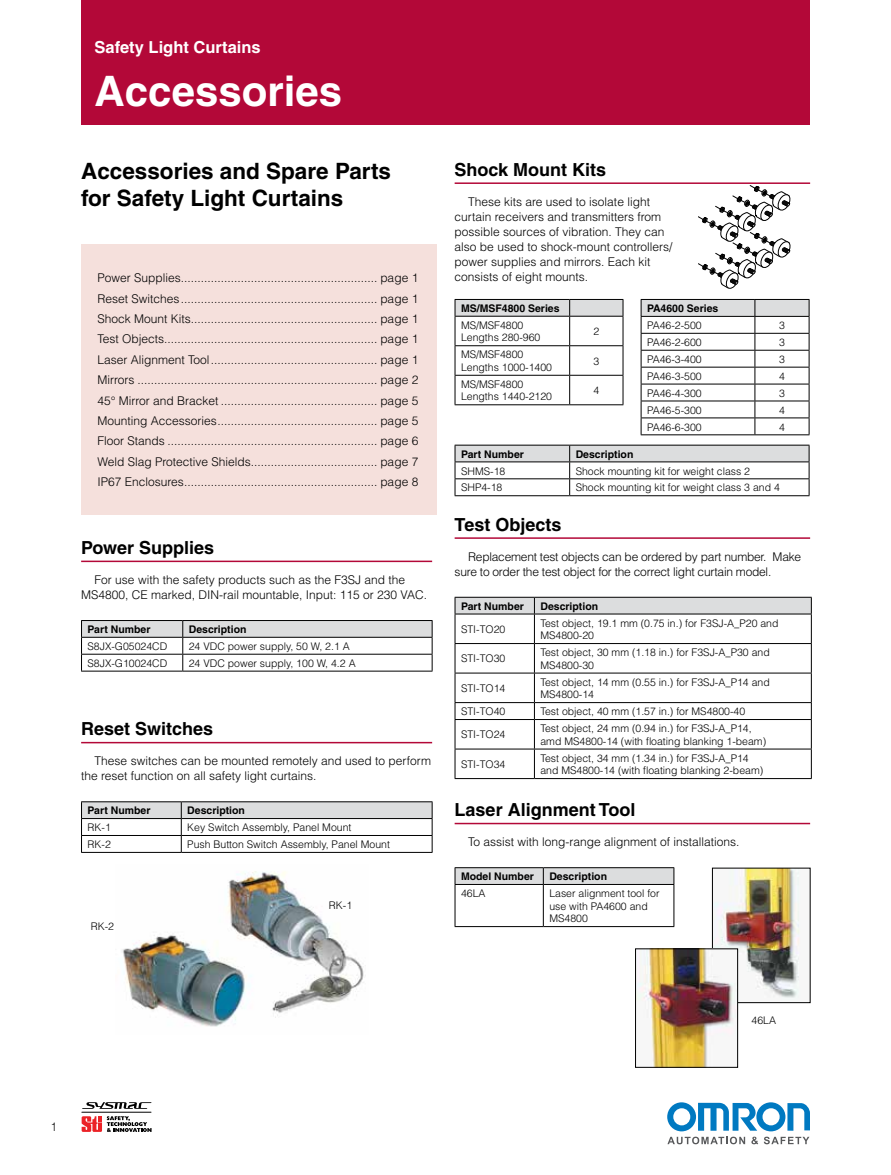
<style>
.page{position:relative;width:891px;height:1175px;background:#fff}
.page>*{position:absolute;margin:0;border:0;box-sizing:border-box;transform-origin:0 0}
.t1{font:700 42px "Helvetica";color:#fff}
.t2{font:700 22.5px/27px "Helvetica";color:#000}
.t3{font:700 18px "Helvetica";color:#000}
.t4{font:700 16.5px "Helvetica";color:#fff}
.t5{font:300 12px/20.4px "Helvetica";color:#000}
.t6{font:300 12px/15px "Helvetica";letter-spacing:-.02em;color:#000}
.t7{font:300 10.5px/12.6px "Helvetica";color:#000}
.t8{font:700 10.5px "Helvetica";color:#000}
</style>
<div class="page">
<svg style="left:86px;top:1102px;width:66px;height:6px"></svg>
<hr style="left:82px;top:1111px;width:69px;height:1px;background:#000">
<svg style="left:82px;top:1116px;width:70px;height:15px"></svg>
<svg style="left:667px;top:1102px;width:143px;height:42px"></svg>
<div style="left:81px;top:0;width:729px;height:124px;background:#b30838"></div>
<hr style="left:81px;top:742px;width:351px;height:1px;background:#b30838">
<svg style="left:81px;top:801px;width:352px;height:51px"></svg>
<hr style="left:81px;top:852px;width:100px;height:1px;background:#000">
<hr style="left:181px;top:852px;width:252px;height:1px;background:#000">
<img style="left:122px;top:871px;width:242px;height:156px">
<hr style="left:81px;top:560px;width:351px;height:2px;background:#b30838">
<svg style="left:81px;top:620px;width:352px;height:50px"></svg>
<hr style="left:81px;top:670px;width:102px;height:1px;background:#000">
<hr style="left:183px;top:670px;width:250px;height:1px;background:#000">
<hr style="left:455px;top:822px;width:355px;height:2px;background:#b30838">
<svg style="left:455px;top:867px;width:220px;height:17px;background:#cccdce"></svg>
<hr style="left:455px;top:884px;width:88px;height:1px;background:#000">
<hr style="left:455px;top:884px;width:1px;height:42px;background:#000">
<hr style="left:543px;top:884px;width:131px;height:1px;background:#000">
<hr style="left:543px;top:884px;width:1px;height:42px;background:#000">
<hr style="left:674px;top:884px;width:1px;height:42px;background:#000">
<hr style="left:455px;top:926px;width:88px;height:1px;background:#000">
<hr style="left:543px;top:926px;width:131px;height:1px;background:#000">
<hr style="left:455px;top:182px;width:355px;height:2px;background:#b30838">
<svg style="left:698px;top:185px;width:92px;height:103px"></svg>
<hr style="left:455px;top:537px;width:355px;height:2px;background:#b30838">
<svg style="left:455px;top:597px;width:357px;height:181px"></svg>
<hr style="left:455px;top:778px;width:79px;height:1px;background:#000">
<hr style="left:534px;top:778px;width:278px;height:1px;background:#000">
<img style="left:714px;top:869px;width:86px;height:132px">
<div style="left:712px;top:867px;width:98px;height:136px;border:1px solid #000"></div>
<img style="left:637px;top:950px;width:99px;height:115px">
<div style="left:635px;top:948px;width:103px;height:119px;border:1px solid #000"></div>
<svg style="left:455px;top:299px;width:169px;height:105px"></svg>
<hr style="left:455px;top:404px;width:115px;height:1px;background:#000">
<hr style="left:570px;top:404px;width:53px;height:1px;background:#000">
<svg style="left:641px;top:299px;width:169px;height:135px"></svg>
<hr style="left:641px;top:434px;width:114px;height:1px;background:#000">
<hr style="left:755px;top:434px;width:54px;height:1px;background:#000">
<svg style="left:455px;top:445px;width:355px;height:50px"></svg>
<hr style="left:455px;top:495px;width:115px;height:1px;background:#000">
<hr style="left:570px;top:495px;width:239px;height:1px;background:#000">
<div style="left:81px;top:244px;width:356px;height:271px;background:#f5e0dc"></div>
<h3 class="t4" style="left:95px;top:37px;width:168px">Safety Light Curtains</h3>
<h1 class="t1" style="left:95px;top:65px;width:249px">Accessories</h1>
<h2 class="t2" style="left:81px;top:158px;width:311px">Accessories and Spare Parts for Safety Light Curtains</h2>
<p class="t5" style="left:97px;top:267px;width:323px;text-align:justify">Power Supplies........................................................... page 1<br>Reset Switches........................................................... page 1<br>Shock Mount Kits........................................................ page 1<br>Test Objects................................................................ page 1<br>Laser Alignment Tool.................................................. page 1<br>Mirrors ........................................................................ page 2<br>45° Mirror and Bracket ............................................... page 5<br>Mounting Accessories................................................ page 5<br>Floor Stands ............................................................... page 6<br>Weld Slag Protective Shields...................................... page 7<br>IP67 Enclosures.......................................................... page 8</p>
<h3 class="t3" style="left:81px;top:537px;width:135px">Power Supplies</h3>
<p class="t5" style="left:81px;top:572px;width:347px;line-height:15px;text-indent:14px">For use with the safety products such as the F3SJ and the<br>MS4800, CE marked, DIN-rail mountable, Input: 115 or 230 VAC.</p>
<p class="t8" style="left:88px;top:623px;width:64px">Part Number</p>
<p class="t8" style="left:189px;top:623px;width:59px">Description</p>
<p class="t7" style="left:88px;top:639px;width:81px">S8JX-G05024CD</p>
<p class="t7" style="left:189px;top:639px;width:163px">24 VDC power supply, 50 W, 2.1 A</p>
<p class="t7" style="left:88px;top:656px;width:81px">S8JX-G10024CD</p>
<p class="t7" style="left:189px;top:656px;width:168px">24 VDC power supply, 100 W, 4.2 A</p>
<h3 class="t3" style="left:81px;top:718px;width:133px">Reset Switches</h3>
<p class="t5" style="left:81px;top:753px;width:351px;line-height:15px;text-indent:14px">These switches can be mounted remotely and used to perform the reset function on all safety light curtains.</p>
<p class="t8" style="left:88px;top:804px;width:64px">Part Number</p>
<p class="t8" style="left:187px;top:804px;width:59px">Description</p>
<p class="t7" style="left:88px;top:820px;width:25px">RK-1</p>
<p class="t7" style="left:187px;top:820px;width:166px">Key Switch Assembly, Panel Mount</p>
<p class="t7" style="left:88px;top:837px;width:25px">RK-2</p>
<p class="t7" style="left:187px;top:837px;width:204px">Push Button Switch Assembly, Panel Mount</p>
<p class="t7" style="left:91px;top:919px;width:25px">RK-2</p>
<p class="t7" style="left:329px;top:899px;width:25px">RK-1</p>
<h3 class="t3" style="left:455px;top:159px;width:153px">Shock Mount Kits</h3>
<p class="t5" style="left:455px;top:194px;width:219px;line-height:15px;text-indent:14px">These kits are used to isolate light curtain receivers and transmitters from possible sources of vibration. They can also be used to shock-mount controllers/ power supplies and mirrors. Each kit consists of eight mounts.</p>
<p class="t8" style="left:461px;top:302px;width:100px">MS/MSF4800 Series</p>
<p class="t7" style="left:461px;top:318px;width:81px">MS/MSF4800<br>Lengths 280-960</p>
<p class="t7" style="left:593px;top:325px;width:7px">2</p>
<p class="t7" style="left:461px;top:348px;width:93px">MS/MSF4800<br>Lengths 1000-1400</p>
<p class="t7" style="left:593px;top:354px;width:7px">3</p>
<p class="t7" style="left:461px;top:377px;width:93px">MS/MSF4800<br>Lengths 1440-2120</p>
<p class="t7" style="left:593px;top:384px;width:7px">4</p>
<p class="t8" style="left:647px;top:302px;width:73px">PA4600 Series</p>
<p class="t7" style="left:647px;top:319px;width:56px">PA46-2-500</p>
<p class="t7" style="left:779px;top:319px;width:7px">3</p>
<p class="t7" style="left:647px;top:335px;width:56px">PA46-2-600</p>
<p class="t7" style="left:779px;top:335px;width:7px">3</p>
<p class="t7" style="left:647px;top:352px;width:56px">PA46-3-400</p>
<p class="t7" style="left:779px;top:352px;width:7px">3</p>
<p class="t7" style="left:647px;top:369px;width:56px">PA46-3-500</p>
<p class="t7" style="left:779px;top:369px;width:7px">4</p>
<p class="t7" style="left:647px;top:386px;width:56px">PA46-4-300</p>
<p class="t7" style="left:779px;top:386px;width:7px">3</p>
<p class="t7" style="left:647px;top:403px;width:56px">PA46-5-300</p>
<p class="t7" style="left:779px;top:403px;width:7px">4</p>
<p class="t7" style="left:647px;top:420px;width:56px">PA46-6-300</p>
<p class="t7" style="left:779px;top:420px;width:7px">4</p>
<p class="t8" style="left:461px;top:447px;width:64px">Part Number</p>
<p class="t8" style="left:576px;top:447px;width:59px">Description</p>
<p class="t7" style="left:461px;top:464px;width:46px">SHMS-18</p>
<p class="t7" style="left:576px;top:464px;width:176px">Shock mounting kit for weight class 2</p>
<p class="t7" style="left:461px;top:481px;width:43px">SHP4-18</p>
<p class="t7" style="left:576px;top:481px;width:206px">Shock mounting kit for weight class 3 and 4</p>
<h3 class="t3" style="left:455px;top:513px;width:108px">Test Objects</h3>
<p class="t6" style="left:455px;top:549px;width:348px;text-indent:14px">Replacement test objects can be ordered by part number. Make sure to order the test object for the correct light curtain model.</p>
<p class="t8" style="left:461px;top:599px;width:64px">Part Number</p>
<p class="t8" style="left:540px;top:599px;width:59px">Description</p>
<p class="t7" style="left:461px;top:622px;width:46px">STI-TO20</p>
<p class="t7" style="left:540px;top:616px;width:240px">Test object, 19.1 mm (0.75 in.) for F3SJ-A_P20 and<br>MS4800-20</p>
<p class="t7" style="left:461px;top:652px;width:46px">STI-TO30</p>
<p class="t7" style="left:540px;top:646px;width:231px">Test object, 30 mm (1.18 in.) for F3SJ-A_P30 and<br>MS4800-30</p>
<p class="t7" style="left:461px;top:681px;width:46px">STI-TO14</p>
<p class="t7" style="left:540px;top:675px;width:231px">Test object, 14 mm (0.55 in.) for F3SJ-A_P14 and<br>MS4800-14</p>
<p class="t7" style="left:461px;top:705px;width:46px">STI-TO40</p>
<p class="t7" style="left:540px;top:705px;width:206px">Test object, 40 mm (1.57 in.) for MS4800-40</p>
<p class="t7" style="left:461px;top:728px;width:46px">STI-TO24</p>
<p class="t7" style="left:540px;top:721px;width:227px">Test object, 24 mm (0.94 in.) for F3SJ-A_P14, amd MS4800-14 (with floating blanking 1-beam)</p>
<p class="t7" style="left:461px;top:757px;width:46px">STI-TO34</p>
<p class="t7" style="left:540px;top:751px;width:224px">Test object, 34 mm (1.34 in.) for F3SJ-A_P14 and MS4800-14 (with floating blanking 2-beam)</p>
<h3 class="t3" style="left:455px;top:799px;width:182px">Laser Alignment Tool</h3>
<p class="t5" style="left:468px;top:831px;width:273px">To assist with long-range alignment of installations.</p>
<p class="t8" style="left:461px;top:870px;width:74px">Model Number</p>
<p class="t8" style="left:549px;top:870px;width:59px">Description</p>
<p class="t7" style="left:461px;top:886px;width:26px">46LA</p>
<p class="t7" style="left:549px;top:886px;width:112px">Laser alignment tool for use with PA4600 and<br>MS4800</p>
<p class="t7" style="left:752px;top:1013px;width:26px">46LA</p>
</div>
